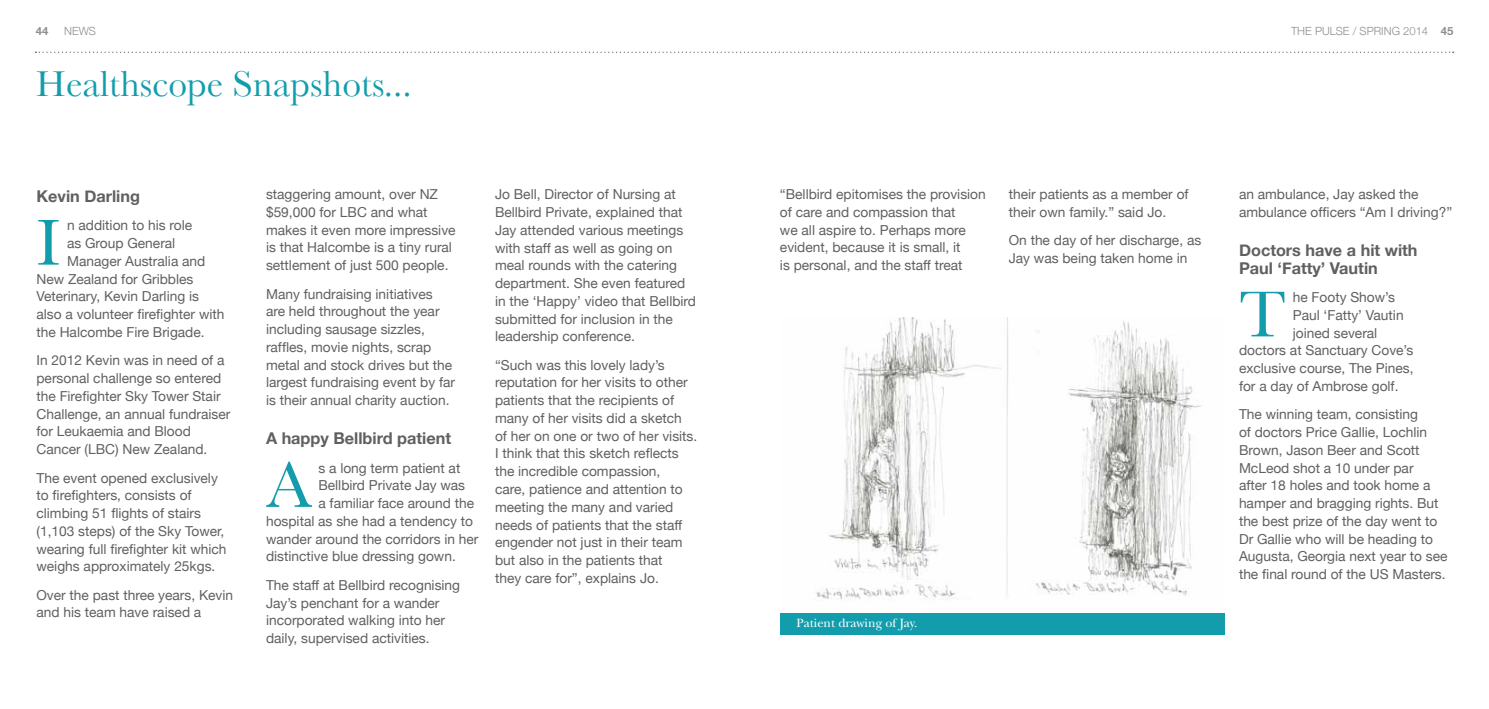
<style>
.page{position:relative;width:1489px;height:709px;background:#fff}
.page>*{position:absolute;margin:0;border:0;box-sizing:border-box;transform-origin:0 0}
.t1{font:67.38px "Baskerville";color:#139dac}
.t2{font:37.5px "Baskerville";color:#139dac}
.t3{font:700 16.25px/17.8px "Helvetica Neue";color:#5f6062}
.t4{font:13.75px/17.8px "Helvetica Neue";color:#5f6062}
.t5{font:12.5px "New Baskerville Std";color:#fff}
.t6{font:300 11.25px "Helvetica Neue";color:#8c8e90}
.t7{font:700 11.25px "Helvetica Neue";color:#8c8e90}
.s1{font-weight:700}
</style>
<div class="page">
<svg style="left:35px;top:52px;width:1418px;height:1px"></svg>
<img style="left:814px;top:317px;width:387px;height:285px">
<div style="left:780px;top:613px;width:444px;height:21px;background:#139dac"></div>
<p class="t7" style="left:36px;top:24px;width:14px">44</p>
<p class="t6" style="left:64px;top:24px;width:33px">NEWS</p>
<p class="t6" style="left:1290px;top:24px;width:164px">THE PULSE / SPRING 2014 <span class="s1">45</span></p>
<h2 class="t2" style="left:36px;top:62px;width:377px">Healthscope Snapshots...</h2>
<p class="t3" style="left:36px;top:187px;width:105px">Kevin Darling</p>
<h1 class="t1" style="left:36px;top:203px;width:25px">I</h1>
<p class="t4" style="left:67px;top:216px;width:127px">n addition to his role</p>
<p class="t4" style="left:67px;top:234px;width:110px">as Group General</p>
<p class="t4" style="left:67px;top:252px;width:140px">Manager Australia and</p>
<p class="t4" style="left:36px;top:270px;width:158px">New Zealand for Gribbles</p>
<p class="t4" style="left:36px;top:287px;width:164px">Veterinary, Kevin Darling is</p>
<p class="t4" style="left:36px;top:305px;width:189px">also a volunteer firefighter with</p>
<p class="t4" style="left:36px;top:323px;width:170px">the Halcombe Fire Brigade.</p>
<p class="t4" style="left:36px;top:351px;width:195px">In 2012 Kevin was in need of a personal challenge so entered the Firefighter Sky Tower Stair<br>Challenge, an annual fundraiser for Leukaemia and Blood<br>Cancer (LBC) New Zealand.</p>
<p class="t4" style="left:36px;top:468px;width:191px">The event opened exclusively to firefighters, consists of climbing 51 flights of stairs (1,103 steps) of the Sky Tower, wearing full firefighter kit which weighs approximately 25kgs.</p>
<p class="t4" style="left:36px;top:585px;width:198px">Over the past three years, Kevin and his team have raised a</p>
<p class="t4" style="left:266px;top:185px;width:191px">staggering amount, over NZ $59,000 for LBC and what makes it even more impressive is that Halcombe is a tiny rural settlement of just 500 people.</p>
<p class="t4" style="left:266px;top:285px;width:191px">Many fundraising initiatives are held throughout the year including sausage sizzles, raffles, movie nights, scrap metal and stock drives but the largest fundraising event by far is their annual charity auction.</p>
<p class="t3" style="left:266px;top:429px;width:187px">A happy Bellbird patient</p>
<h1 class="t1" style="left:266px;top:445px;width:47px">A</h1>
<p class="t4" style="left:318px;top:458px;width:143px">s a long term patient at</p>
<p class="t4" style="left:318px;top:476px;width:148px">Bellbird Private Jay was</p>
<p class="t4" style="left:318px;top:494px;width:157px">a familiar face around the</p>
<p class="t4" style="left:266px;top:512px;width:209px">hospital as she had a tendency to</p>
<p class="t4" style="left:266px;top:529px;width:214px">wander around the corridors in her</p>
<p class="t4" style="left:266px;top:547px;width:191px">distinctive blue dressing gown.</p>
<p class="t4" style="left:266px;top:576px;width:196px">The staff at Bellbird recognising<br>Jay’s penchant for a wander incorporated walking into her daily, supervised activities.</p>
<p class="t4" style="left:495px;top:185px;width:202px">Jo Bell, Director of Nursing at<br>Bellbird Private, explained that<br>Jay attended various meetings with staff as well as going on meal rounds with the catering department. She even featured in the ‘Happy’ video that Bellbird submitted for inclusion in the leadership conference.</p>
<p class="t4" style="left:495px;top:356px;width:204px">“Such was this lovely lady’s reputation for her visits to other patients that the recipients of many of her visits did a sketch<br>of her on one or two of her visits.<br>I think that this sketch reflects the incredible compassion,<br>care, patience and attention to meeting the many and varied needs of patients that the staff engender not just in their team but also in the patients that<br>they care for”, explains Jo.</p>
<p class="t4" style="left:780px;top:185px;width:207px">“Bellbird epitomises the provision of care and compassion that<br>we all aspire to. Perhaps more evident, because it is small, it<br>is personal, and the staff treat</p>
<p class="t4" style="left:1008px;top:185px;width:181px">their patients as a member of their own family.” said Jo.</p>
<p class="t4" style="left:1008px;top:231px;width:194px">On the day of her discharge, as<br>Jay was being taken home in</p>
<p class="t5" style="left:796px;top:615px;width:122px">Patient drawing of Jay.</p>
<p class="t4" style="left:1238px;top:185px;width:215px">an ambulance, Jay asked the ambulance officers “Am I driving?”</p>
<p class="t3" style="left:1238px;top:241px;width:180px">Doctors have a hit with<br>Paul ‘Fatty’ Vautin</p>
<h1 class="t1" style="left:1238px;top:275px;width:49px">T</h1>
<p class="t4" style="left:1292px;top:288px;width:104px">he Footy Show’s</p>
<p class="t4" style="left:1292px;top:306px;width:112px">Paul ‘Fatty’ Vautin</p>
<p class="t4" style="left:1292px;top:324px;width:86px">joined several</p>
<p class="t4" style="left:1238px;top:341px;width:176px">doctors at Sanctuary Cove’s</p>
<p class="t4" style="left:1238px;top:359px;width:176px">exclusive course, The Pines,</p>
<p class="t4" style="left:1238px;top:377px;width:161px">for a day of Ambrose golf.</p>
<p class="t4" style="left:1238px;top:405px;width:210px">The winning team, consisting<br>of doctors Price Gallie, Lochlin<br>Brown, Jason Beer and Scott<br>McLeod shot a 10 under par<br>after 18 holes and took home a hamper and bragging rights. But the best prize of the day went to<br>Dr Gallie who will be heading to<br>Augusta, Georgia next year to see the final round of the US Masters.</p>
</div>
